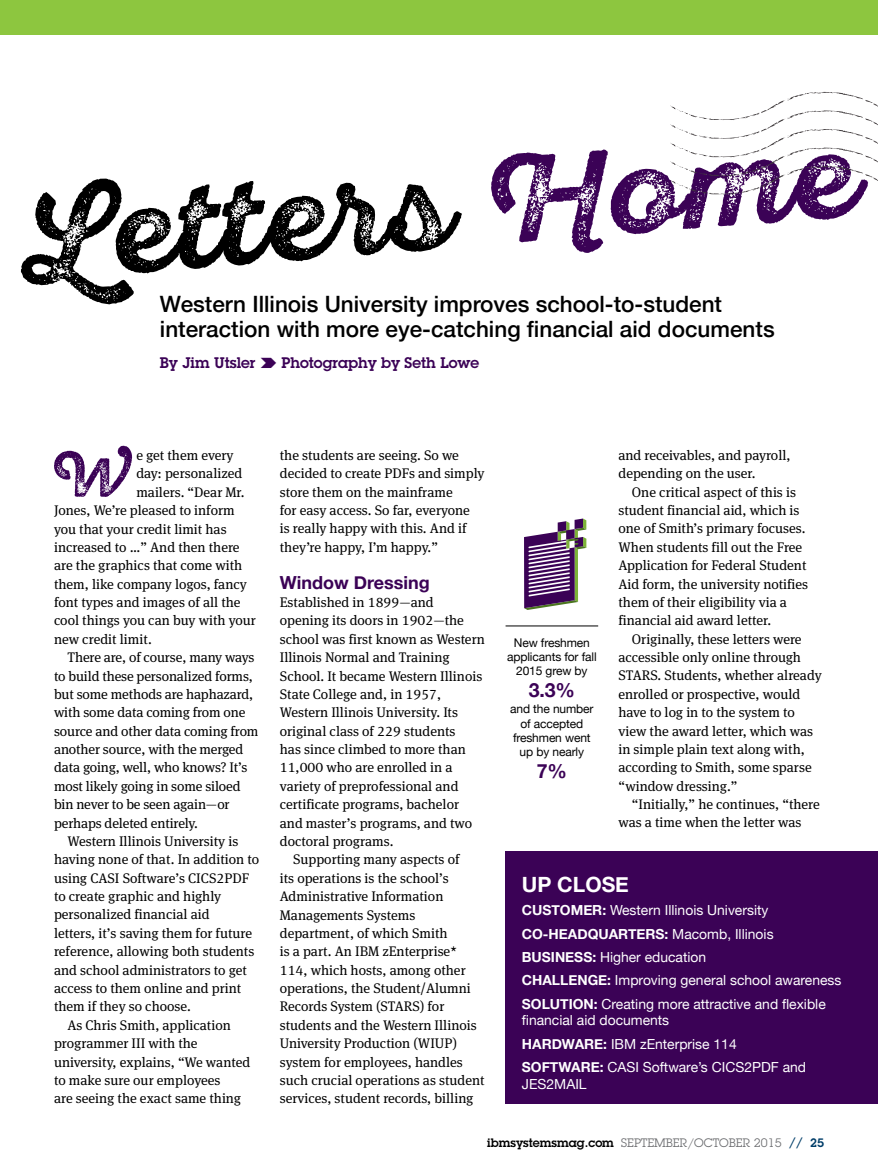
<style>
.page{position:relative;width:878px;height:1175px;background:#fff}
.page>*{position:absolute;margin:0;border:0;box-sizing:border-box;transform-origin:0 0}
.t1{font:121.5px "Sant Elia Rough Alt Bold Thr DMO";color:#000}
.t2{font:62.85px "Sant Elia Rough Alt Bold Thr DMO";color:#3b0256}
.t3{font:500 22.5px/25.5px "Helvetica Neue";color:#000}
.t4{font:700 21px "Helvetica Neue";color:#fff}
.t5{font:700 19.5px "Helvetica Neue";color:#3b0256}
.t6{font:700 18px "Helvetica Neue";color:#3b0256}
.t7{font:600 15px "Lubalin Graph";color:#3b0256}
.t8{font:13.8px/18.3px "Meta Serif OT";color:#000}
.t9{font:13.8px/23.4px "Helvetica Neue";color:#fff}
.t10{font:12px/14.4px "Helvetica Neue";letter-spacing:-.01em;color:#000;text-align:center}
.t11{font:12px "Lubalin Graph";color:#6d6e71}
.s1{color:#3b0256}
.s2{font-weight:700}
.s3{font-weight:600;color:#000}
.s4{font-weight:600;color:#003e69}
</style>
<div class="page">
<div style="left:505px;top:851px;width:373px;height:252px;background:#3b0256"></div>
<hr style="left:505px;top:625px;width:93px;height:1px;background:#000">
<svg style="left:524px;top:518px;width:62px;height:92px"></svg>
<svg style="left:670px;top:92px;width:208px;height:103px"></svg>
<div style="left:0;top:0;width:878px;height:35px;background:#8dc63f"></div>
<h1 class="t1" style="left:17px;top:166px;width:837px;rotate:-4deg">Letters <span class="s1">Home</span></h1>
<h3 class="t3" style="left:160px;top:289px;width:616px">Western Illinois University improves school-to-student interaction with more eye-catching financial aid documents</h3>
<p class="t7" style="left:160px;top:352px;width:97px">By Jim Utsler</p>
<p class="t7" style="left:281px;top:352px;width:199px">Photography by Seth Lowe</p>
<h2 class="t2" style="left:49px;top:438px;width:81px">W</h2>
<p class="t8" style="left:136px;top:446px;width:99px">e get them every</p>
<p class="t8" style="left:136px;top:464px;width:107px">day: personalized</p>
<p class="t8" style="left:136px;top:483px;width:110px">mailers. “Dear Mr.</p>
<p class="t8" style="left:54px;top:501px;width:182px">Jones, We’re pleased to inform</p>
<p class="t8" style="left:54px;top:519px;width:174px">you that your credit limit has</p>
<p class="t8" style="left:54px;top:538px;width:187px">increased to …” And then there</p>
<p class="t8" style="left:54px;top:556px;width:190px">are the graphics that come with</p>
<p class="t8" style="left:54px;top:574px;width:194px">them, like company logos, fancy</p>
<p class="t8" style="left:54px;top:593px;width:188px">font types and images of all the</p>
<p class="t8" style="left:54px;top:611px;width:203px">cool things you can buy with your</p>
<p class="t8" style="left:54px;top:630px;width:99px">new credit limit.</p>
<p class="t8" style="left:68px;top:648px;width:188px">There are, of course, many ways</p>
<p class="t8" style="left:54px;top:666px;width:200px">to build these personalized forms,</p>
<p class="t8" style="left:54px;top:685px;width:201px">but some methods are haphazard,</p>
<p class="t8" style="left:54px;top:703px;width:193px">with some data coming from one</p>
<p class="t8" style="left:54px;top:721px;width:206px">source and other data coming from</p>
<p class="t8" style="left:54px;top:740px;width:191px">another source, with the merged</p>
<p class="t8" style="left:54px;top:758px;width:195px">data going, well, who knows? It’s</p>
<p class="t8" style="left:54px;top:777px;width:188px">most likely going in some siloed</p>
<p class="t8" style="left:54px;top:795px;width:177px">bin never to be seen again—or</p>
<p class="t8" style="left:54px;top:813px;width:145px">perhaps deleted entirely.</p>
<p class="t8" style="left:68px;top:832px;width:172px">Western Illinois University is</p>
<p class="t8" style="left:54px;top:850px;width:206px">having none of that. In addition to</p>
<p class="t8" style="left:54px;top:868px;width:197px">using CASI Software’s CICS2PDF</p>
<p class="t8" style="left:54px;top:887px;width:169px">to create graphic and highly</p>
<p class="t8" style="left:54px;top:905px;width:157px">personalized financial aid</p>
<p class="t8" style="left:54px;top:923px;width:200px">letters, it’s saving them for future</p>
<p class="t8" style="left:54px;top:942px;width:202px">reference, allowing both students</p>
<p class="t8" style="left:54px;top:960px;width:194px">and school administrators to get</p>
<p class="t8" style="left:54px;top:979px;width:189px">access to them online and print</p>
<p class="t8" style="left:54px;top:997px;width:138px">them if they so choose.</p>
<p class="t8" style="left:68px;top:1015px;width:165px">As Chris Smith, application</p>
<p class="t8" style="left:54px;top:1034px;width:145px">programmer III with the</p>
<p class="t8" style="left:54px;top:1052px;width:198px">university, explains, “We wanted</p>
<p class="t8" style="left:54px;top:1070px;width:168px">to make sure our employees</p>
<p class="t8" style="left:54px;top:1089px;width:189px">are seeing the exact same thing</p>
<p class="t8" style="left:280px;top:446px;width:206px">the students are seeing. So we decided to create PDFs and simply store them on the mainframe<br>for easy access. So far, everyone<br>is really happy with this. And if they’re happy, I’m happy.”</p>
<h3 class="t6" style="left:280px;top:568px;width:151px">Window Dressing</h3>
<p class="t8" style="left:280px;top:593px;width:155px">Established in 1899—and</p>
<p class="t8" style="left:280px;top:611px;width:186px">opening its doors in 1902—the</p>
<p class="t8" style="left:280px;top:630px;width:206px">school was first known as Western</p>
<p class="t8" style="left:280px;top:648px;width:171px">Illinois Normal and Training</p>
<p class="t8" style="left:280px;top:666px;width:204px">School. It became Western Illinois</p>
<p class="t8" style="left:280px;top:685px;width:163px">State College and, in 1957,</p>
<p class="t8" style="left:280px;top:703px;width:180px">Western Illinois University. Its</p>
<p class="t8" style="left:280px;top:721px;width:177px">original class of 229 students</p>
<p class="t8" style="left:280px;top:740px;width:187px">has since climbed to more than</p>
<p class="t8" style="left:280px;top:758px;width:174px">11,000 who are enrolled in a</p>
<p class="t8" style="left:280px;top:777px;width:180px">variety of preprofessional and</p>
<p class="t8" style="left:280px;top:795px;width:181px">certificate programs, bachelor</p>
<p class="t8" style="left:280px;top:813px;width:194px">and master’s programs, and two</p>
<p class="t8" style="left:280px;top:832px;width:115px">doctoral programs.</p>
<p class="t8" style="left:293px;top:850px;width:168px">Supporting many aspects of</p>
<p class="t8" style="left:280px;top:868px;width:171px">its operations is the school’s</p>
<p class="t8" style="left:280px;top:887px;width:165px">Administrative Information</p>
<p class="t8" style="left:280px;top:905px;width:137px">Managements Systems</p>
<p class="t8" style="left:280px;top:924px;width:169px">department, of which Smith</p>
<p class="t8" style="left:280px;top:942px;width:178px">is a part. An IBM zEnterprise*</p>
<p class="t8" style="left:280px;top:960px;width:187px">114, which hosts, among other</p>
<p class="t8" style="left:280px;top:979px;width:192px">operations, the Student/Alumni</p>
<p class="t8" style="left:280px;top:997px;width:166px">Records System (STARS) for</p>
<p class="t8" style="left:280px;top:1015px;width:198px">students and the Western Illinois</p>
<p class="t8" style="left:280px;top:1034px;width:179px">University Production (WIUP)</p>
<p class="t8" style="left:280px;top:1052px;width:185px">system for employees, handles</p>
<p class="t8" style="left:280px;top:1070px;width:206px">such crucial operations as student</p>
<p class="t8" style="left:280px;top:1089px;width:195px">services, student records, billing</p>
<p class="t10" style="left:507px;top:635px;width:91px">New freshmen applicants for fall<br>2015 grew by</p>
<h3 class="t5" style="left:529px;top:675px;width:48px">3.3%</h3>
<p class="t10" style="left:510px;top:701px;width:85px">and the number of accepted freshmen went up by nearly</p>
<h3 class="t5" style="left:536px;top:756px;width:32px">7%</h3>
<p class="t8" style="left:618px;top:446px;width:174px">and receivables, and payroll, depending on the user.</p>
<p class="t8" style="left:618px;top:482px;width:191px;text-indent:14px">One critical aspect of this is student financial aid, which is one of Smith’s primary focuses.<br>When students fill out the Free<br>Application for Federal Student<br>Aid form, the university notifies them of their eligibility via a financial aid award letter.</p>
<p class="t8" style="left:618px;top:629px;width:205px;text-indent:14px">Originally, these letters were accessible only online through<br>STARS. Students, whether already enrolled or prospective, would have to log in to the system to view the award letter, which was in simple plain text along with, according to Smith, some sparse “window dressing.”</p>
<p class="t8" style="left:618px;top:795px;width:203px;text-indent:14px">“Initially,” he continues, “there was a time when the letter was</p>
<h3 class="t4" style="left:522px;top:867px;width:108px">UP CLOSE</h3>
<p class="t9" style="left:522px;top:898px;width:321px"><span class="s2">CUSTOMER:</span> Western Illinois University <span class="s2">CO-HEADQUARTERS:</span> Macomb, Illinois <span class="s2">BUSINESS:</span> Higher education<br><span class="s2">CHALLENGE:</span> Improving general school awareness <span class="s2">SOLUTION:</span> Creating more attractive and flexible</p>
<p class="t9" style="left:522px;top:1008px;width:286px">financial aid documents<br><span class="s2">HARDWARE:</span> IBM zEnterprise 114<br><span class="s2">SOFTWARE:</span> CASI Software’s CICS2PDF and</p>
<p class="t9" style="left:522px;top:1072px;width:66px">JES2MAIL</p>
<p class="t11" style="left:487px;top:1135px;width:338px"><span class="s3">ibmsystemsmag.com</span> SEPTEMBER/OCTOBER 2015 <span class="s4">// 25</span></p>
</div>
